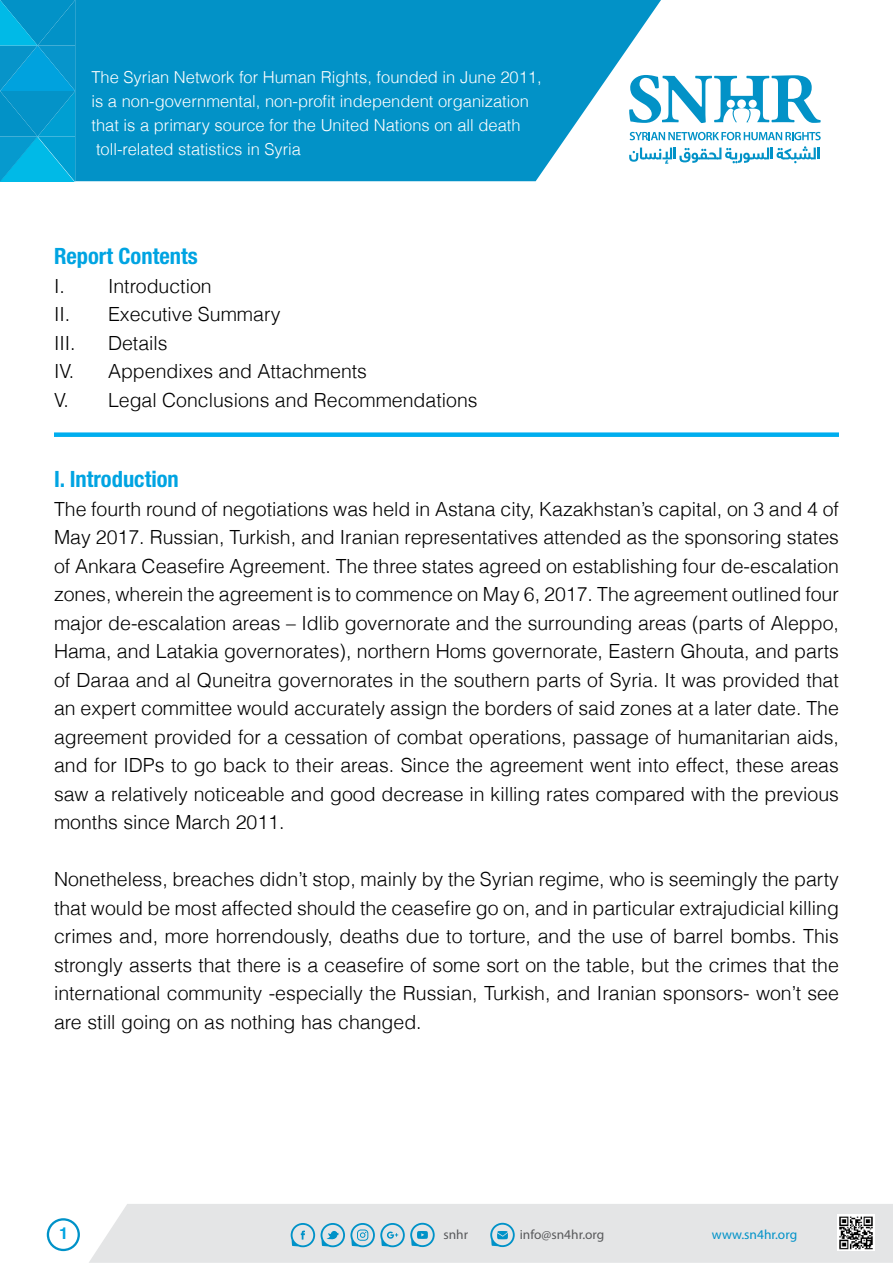
<style>
.page{position:relative;width:893px;height:1263px;background:#fff}
.page>*{position:absolute;margin:0;border:0;box-sizing:border-box;transform-origin:0 0}
.t1{font:700 condensed 22.5px "Helvetica Neue";color:#00a4e2}
.t2{font:300 19.5px/28.5px "Helvetica";color:#000;text-align:justify}
.t3{font:300 16.5px/24px "Helvetica";color:#fff}
.t4{font:700 16.5px "Helvetica";color:#00a4e2}
.t5{font:13.35px "Myriad Pro";color:#58595b}
.t6{font:13.35px "Myriad Pro";color:#0092c8}
</style>
<div class="page">
<div style="left:89px;top:1204px;width:804px;height:59px;background:#e4e5e6"></div>
<svg style="left:291px;top:1223px;width:24px;height:24px"></svg>
<svg style="left:321px;top:1223px;width:114px;height:24px;background:#a1ccdd"></svg>
<svg style="left:490px;top:1223px;width:25px;height:24px"></svg>
<img style="left:837px;top:1214px;width:37px;height:37px">
<svg style="left:47px;top:1218px;width:33px;height:33px"></svg>
<svg style="left:75px;top:0;width:586px;height:181px;background:#189bcb"></svg>
<svg style="left:0;top:0;width:75px;height:182px;background:#049ed2"></svg>
<svg style="left:630px;top:132px;width:191px;height:8px"></svg>
<svg style="left:629px;top:75px;width:192px;height:48px"></svg>
<svg style="left:629px;top:146px;width:191px;height:18px"></svg>
<div style="left:54px;top:432px;width:785px;height:5px;background:#00aeef"></div>
<p class="t3" style="left:91px;top:64px;width:452px">The Syrian Network for Human Rights, founded in June 2011, is a non-governmental, non-profit independent organization that is a primary source for the United Nations on all death toll-related statistics in Syria</p>
<p class="t1" style="left:54px;top:237px;width:145px">Report Contents</p>
<p class="t2" style="left:108px;top:270px;width:105px">Introduction</p>
<p class="t2" style="left:54px;top:270px;width:12px">.I</p>
<p class="t2" style="left:54px;top:299px;width:18px">.I I</p>
<p class="t2" style="left:108px;top:299px;width:174px">Executive Summary</p>
<p class="t2" style="left:54px;top:327px;width:23px">III.</p>
<p class="t2" style="left:108px;top:327px;width:61px">Details</p>
<p class="t2" style="left:54px;top:356px;width:22px">IV.</p>
<p class="t2" style="left:108px;top:356px;width:261px">Appendixes and Attachments</p>
<p class="t2" style="left:54px;top:384px;width:16px">.V</p>
<p class="t2" style="left:108px;top:384px;width:371px">Legal Conclusions and Recommendations</p>
<p class="t1" style="left:54px;top:461px;width:126px">.I Introduction</p>
<p class="t2" style="left:54px;top:494px;width:786px">The fourth round of negotiations was held in Astana city, Kazakhstans’ capital, on 3 and 4 of May 2017. Russian, Turkish, and Iranian representatives attended as the sponsoring states of Ankara Ceasefire Agreement. The three states agreed on establishing four de-escalation zones, wherein the agreement is to commence on May 6, 2017. The agreement outlined four major de-escalation areas – Idlib governorate and the surrounding areas (parts of Aleppo, Hama, and Latakia governorates ,) northern Homs governorate, Eastern Ghouta, and parts of Daraa and al Quneitra governorates in the southern parts of Syria It. was provided that an expert committee would accurately assign the borders of said zones at a later date. The agreement provided for a cessation of combat operations, passage of humanitarian aids, and for IDPs to go back to their areas. Since the agreement went into effect, these areas saw a relatively noticeable and good decrease in killing rates compared with the previous months since March 2011.</p>
<p class="t2" style="left:54px;top:864px;width:786px">Nonetheless, breaches didn t’ stop, mainly by the Syrian regime, who is seemingly the party that would be most affected should the ceasefire go on, and in particular extrajudicial killing crimes and, more horrendously, deaths due to torture, and the use of barrel bombs. This strongly asserts that there is a ceasefire of some sort on the table, but the crimes that the international community -especially the Russian, Turkish, and Iranian sponsors- won t’ see are still going on as nothing has changed.</p>
<p class="t4" style="left:59px;top:1223px;width:11px">1</p>
<p class="t5" style="left:443px;top:1226px;width:26px">snhr</p>
<p class="t5" style="left:520px;top:1226px;width:86px">info@sn4hr.org</p>
<p class="t6" style="left:712px;top:1226px;width:87px">www.sn4hr.org</p>
</div>
